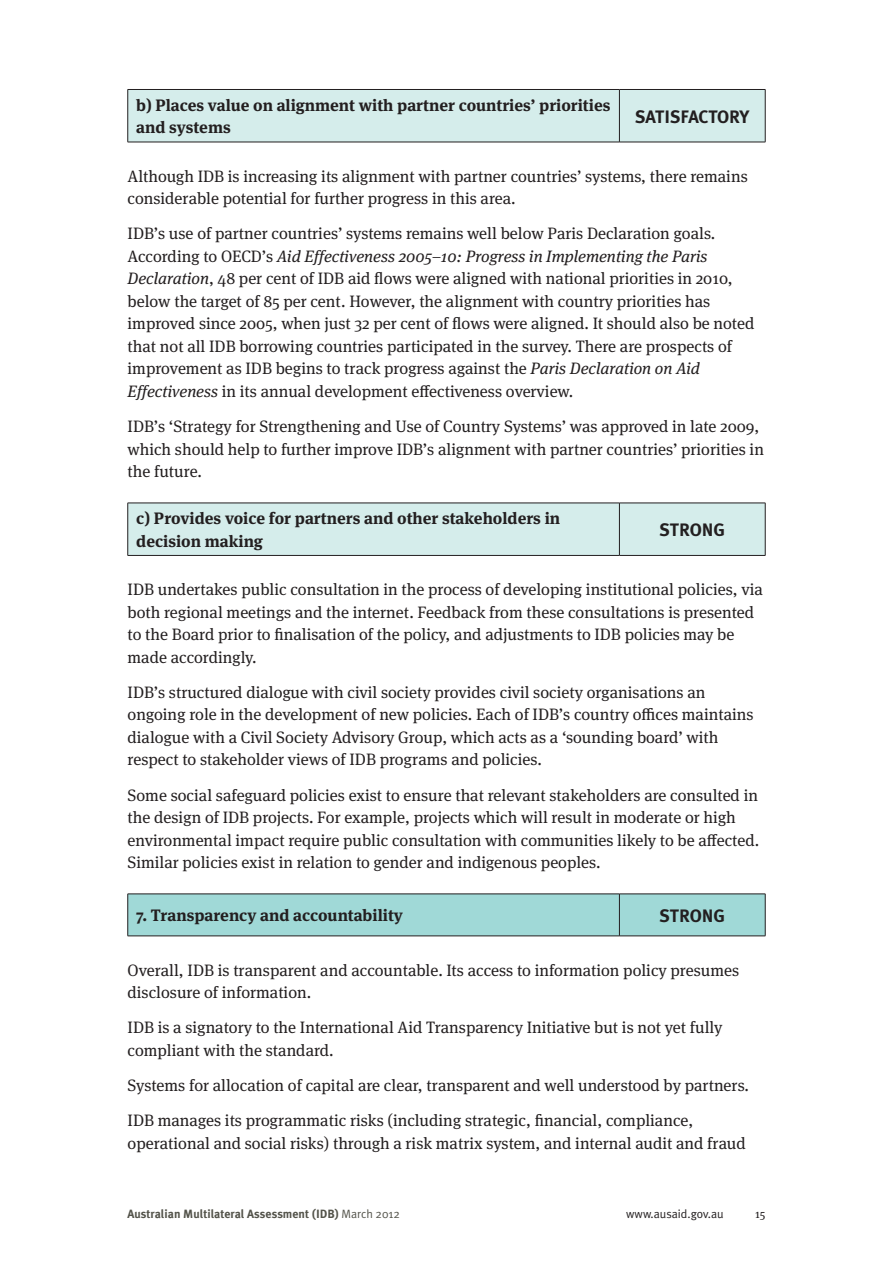
<style>
.page{position:relative;width:893px;height:1263px;background:#fff}
.page>*{position:absolute;margin:0;border:0;box-sizing:border-box;transform-origin:0 0}
._08bbbb_RIGHT_COLUMN{font:700 18px "Meta Plus";color:#231f20}
._04__BODY_TEXT{font:16.5px/22.5px "Meta Serif OT";color:#231f20}
._04__BODY_TEXT-2{font:700 16.5px/22.5px "Meta Serif OT";color:#231f20}
.t1{font:700 12px "Meta Plus";color:#53534a}
.t2{font:12px "Meta Plus Normal";color:#231f20}
.t3{font:12px "Meta Serif OT";color:#231f20}
.s1{font-style:italic}
.s2{font-family:"Meta Plus Normal";font-weight:400}
</style>
<div class="page">
<div style="left:128px;top:90px;width:637px;height:52px;background:#d5edeb"></div>
<hr style="left:128px;top:89px;width:491px;height:1px;background:#231f20">
<hr style="left:619px;top:89px;width:146px;height:1px;background:#231f20">
<hr style="left:619px;top:90px;width:1px;height:52px;background:#231f20">
<hr style="left:128px;top:142px;width:491px;height:1px;background:#231f20">
<hr style="left:619px;top:142px;width:146px;height:1px;background:#231f20">
<hr style="left:127px;top:90px;width:1px;height:52px;background:#231f20">
<hr style="left:765px;top:90px;width:1px;height:52px;background:#231f20">
<div style="left:128px;top:504px;width:637px;height:51px;background:#d5edeb"></div>
<hr style="left:128px;top:503px;width:491px;height:1px;background:#231f20">
<hr style="left:619px;top:503px;width:146px;height:1px;background:#231f20">
<hr style="left:619px;top:503px;width:1px;height:52px;background:#231f20">
<hr style="left:128px;top:555px;width:491px;height:1px;background:#231f20">
<hr style="left:619px;top:555px;width:146px;height:1px;background:#231f20">
<hr style="left:127px;top:503px;width:1px;height:52px;background:#231f20">
<hr style="left:765px;top:503px;width:1px;height:52px;background:#231f20">
<div style="left:128px;top:895px;width:637px;height:41px;background:#a0d9d7"></div>
<hr style="left:128px;top:894px;width:491px;height:1px;background:#231f20">
<hr style="left:619px;top:894px;width:146px;height:1px;background:#231f20">
<hr style="left:619px;top:894px;width:1px;height:42px;background:#231f20">
<hr style="left:128px;top:936px;width:491px;height:1px;background:#231f20">
<hr style="left:619px;top:936px;width:146px;height:1px;background:#231f20">
<hr style="left:127px;top:894px;width:1px;height:42px;background:#231f20">
<hr style="left:765px;top:894px;width:1px;height:42px;background:#231f20">
<p class="_04__BODY_TEXT-2" style="left:136px;top:94px;width:476px">b) Places value on alignment with partner countries’ priorities and systems</p>
<p class="_08bbbb_RIGHT_COLUMN" style="left:635px;top:106px;width:116px">SATISFACTORY</p>
<p class="_04__BODY_TEXT" style="left:128px;top:165px;width:622px">Although IDB is increasing its alignment with partner countries’ systems, there remains considerable potential for further progress in this area.</p>
<p class="_04__BODY_TEXT" style="left:128px;top:223px;width:628px">IDB’s use of partner countries’ systems remains well below Paris Declaration goals.<br>According to OECD’s <span class="s1">Aid Effectiveness 2005–10: Progress in Implementing the Paris Declaration</span>, 48 per cent of IDB aid flows were aligned with national priorities in 2010, below the target of 85 per cent. However, the alignment with country priorities has improved since 2005, when just 32 per cent of flows were aligned. It should also be noted that not all IDB borrowing countries participated in the survey. There are prospects of improvement as IDB begins to track progress against the <span class="s1">Paris Declaration on Aid Effectiveness</span> in its annual development effectiveness overview.</p>
<p class="_04__BODY_TEXT" style="left:128px;top:416px;width:638px">IDB’s ‘Strategy for Strengthening and Use of Country Systems’ was approved in late 2009, which should help to further improve IDB’s alignment with partner countries’ priorities in the future.</p>
<p class="_04__BODY_TEXT-2" style="left:136px;top:508px;width:425px">c) Provides voice for partners and other stakeholders in decision making</p>
<p class="_08bbbb_RIGHT_COLUMN" style="left:659px;top:519px;width:67px">STRONG</p>
<p class="_04__BODY_TEXT" style="left:128px;top:578px;width:637px">IDB undertakes public consultation in the process of developing institutional policies, via both regional meetings and the internet. Feedback from these consultations is presented to the Board prior to finalisation of the policy, and adjustments to IDB policies may be made accordingly.</p>
<p class="_04__BODY_TEXT" style="left:128px;top:681px;width:627px">IDB’s structured dialogue with civil society provides civil society organisations an ongoing role in the development of new policies. Each of IDB’s country offices maintains dialogue with a Civil Society Advisory Group, which acts as a ‘sounding board’ with respect to stakeholder views of IDB programs and policies.</p>
<p class="_04__BODY_TEXT" style="left:128px;top:784px;width:633px">Some social safeguard policies exist to ensure that relevant stakeholders are consulted in the design of IDB projects. For example, projects which will result in moderate or high environmental impact require public consultation with communities likely to be affected.<br>Similar policies exist in relation to gender and indigenous peoples.</p>
<p class="_04__BODY_TEXT-2" style="left:136px;top:904px;width:268px">7. Transparency and accountability</p>
<p class="_08bbbb_RIGHT_COLUMN" style="left:659px;top:905px;width:67px">STRONG</p>
<p class="_04__BODY_TEXT" style="left:128px;top:959px;width:613px">Overall, IDB is transparent and accountable. Its access to information policy presumes disclosure of information.</p>
<p class="_04__BODY_TEXT" style="left:128px;top:1017px;width:596px">IDB is a signatory to the International Aid Transparency Initiative but is not yet fully compliant with the standard.</p>
<p class="_04__BODY_TEXT" style="left:128px;top:1074px;width:623px">Systems for allocation of capital are clear, transparent and well understood by partners.</p>
<p class="_04__BODY_TEXT" style="left:128px;top:1110px;width:620px">IDB manages its programmatic risks (including strategic, financial, compliance, operational and social risks) through a risk matrix system, and internal audit and fraud</p>
<p class="t1" style="left:128px;top:1207px;width:274px">Australian Multilateral Assessment (IDB) <span class="s2">March 2012</span></p>
<p class="t2" style="left:626px;top:1207px;width:99px">www.ausaid.gov.au</p>
<p class="t3" style="left:755px;top:1207px;width:12px">15</p>
</div>
